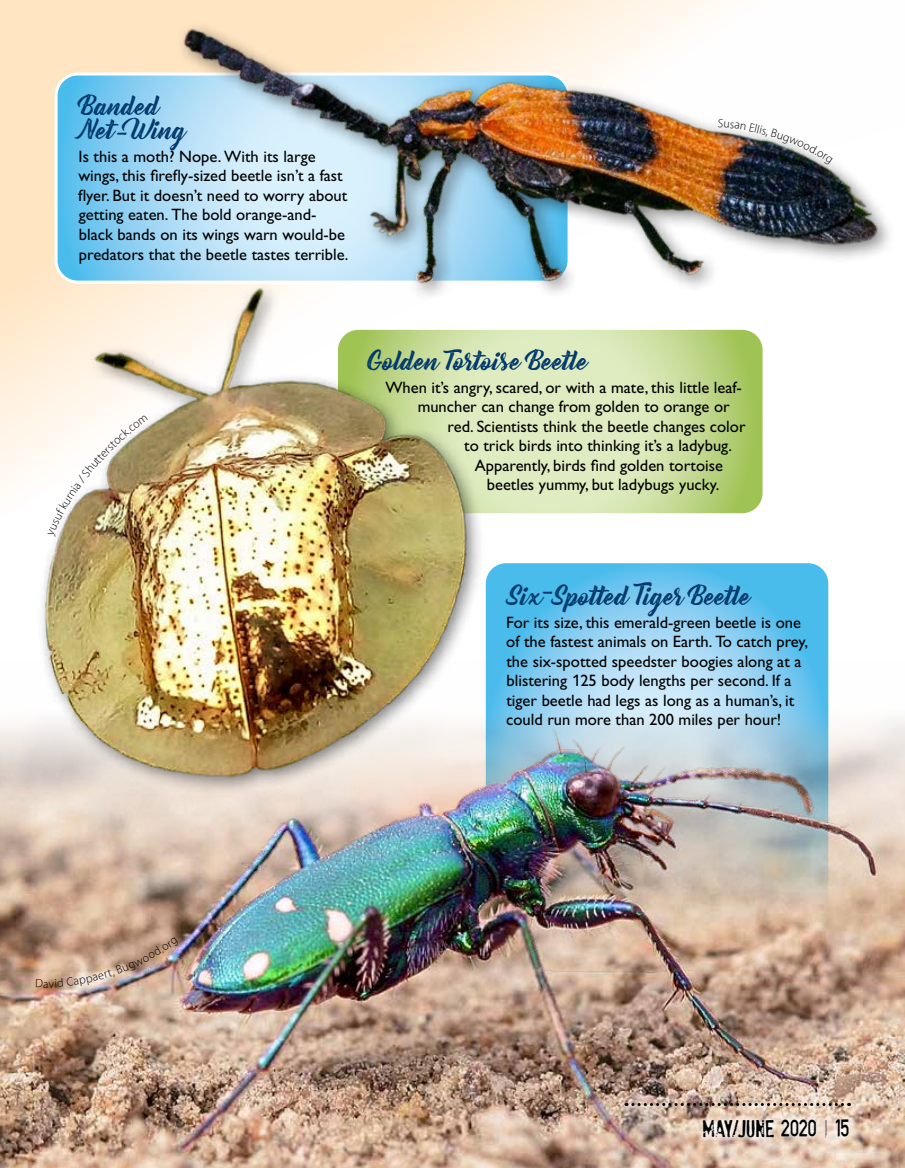
<style>
.page{position:relative;width:905px;height:1168px;background:#fff}
.page>*{position:absolute;margin:0;border:0;box-sizing:border-box;transform-origin:0 0}
.Beetlemania_H3{font:24px/24px "Bernadette Rough";color:#00386b}
.t1{font:21px "Stam Pete";letter-spacing:-.005em;color:#000}
.department_text_-_no{font:16.5px/19.5px "Gill Sans Std";color:#000}
.s1{font-size:24.75px}
.s2{font-size:26.4px}
.s3{font-family:"Avenir Next LT Pro";font-weight:500;font-size:16.05px}
.s4{color:#77787b}
</style>
<div class="page">
<svg style="left:0;top:0;width:157px;height:489px;background:#fee7c8"></svg>
<svg style="left:487px;top:564px;width:340px;height:98px;background:#6cc5ef"></svg>
<svg style="left:56px;top:74px;width:101px;height:205px;background:#7bcaf0"></svg>
<svg style="left:485px;top:441px;width:276px;height:71px;background:#cfe1a6"></svg>
<img style="left:485px;top:662px;width:344px;height:51px">
<img style="left:157px;top:0;width:733px;height:441px">
<img style="left:30px;top:281px;width:447px;height:432px">
<img style="left:0;top:713px;width:904px;height:454px">
<svg style="left:626px;top:1103px;width:216px;height:3px"></svg>
<div style="left:694px;top:1110px;width:165px;height:36px;background:#fff;opacity:.85"></div>
<img style="left:718px;top:118px;width:114px;height:47px">
<img style="left:48px;top:415px;width:100px;height:121px">
<img style="left:36px;top:937px;width:143px;height:50px">
<h2 class="Beetlemania_H3" style="left:80px;top:95px;width:108px">Banded<br>Net-<span class="s1">W</span>ing</h2>
<h3 class="department_text_-_no" style="left:78px;top:147px;width:272px">Is this a moth? Nope. With its large wings, this firefly-sized beetle isn’t a fast flyer. But it doesn’t need to worry about getting eaten. The bold orange-and&shy;black bands on its wings warn would-be predators that the beetle tastes terrible.</h3>
<h2 class="Beetlemania_H3" style="left:367px;top:350px;width:223px">Golden Tortoise Beetle</h2>
<h3 class="department_text_-_no" style="left:385px;top:377px;width:358px">When it’s angry, scared, or with a mate, this little leaf-</h3>
<h3 class="department_text_-_no" style="left:418px;top:397px;width:313px">muncher can change from golden to orange or</h3>
<h3 class="department_text_-_no" style="left:447px;top:416px;width:299px">red. Scientists think the beetle changes color</h3>
<h3 class="department_text_-_no" style="left:464px;top:436px;width:269px">to trick birds into thinking it’s a ladybug.</h3>
<h3 class="department_text_-_no" style="left:475px;top:455px;width:250px">Apparently, birds find golden tortoise</h3>
<h3 class="department_text_-_no" style="left:487px;top:475px;width:234px">beetles yummy, but ladybugs yucky.</h3>
<h2 class="Beetlemania_H3" style="left:509px;top:584px;width:243px">Six-Spotted <span class="s2">T</span>iger Beetle</h2>
<h3 class="department_text_-_no" style="left:506px;top:612px;width:303px">For its size, this emerald-green beetle is one of the fastest animals on Earth. To catch prey, the six-spotted speedster boogies along at a blistering <span class="s3">1</span>25 body lengths per second. If a tiger beetle had legs as long as a human’s, it could run more than 200 miles per hour!</h3>
<p class="t1" style="left:702px;top:1111px;width:150px">MAY/JUNE <sup>2020</sup> <span class="s4">I</span> <sup>15</sup></p>
</div>
